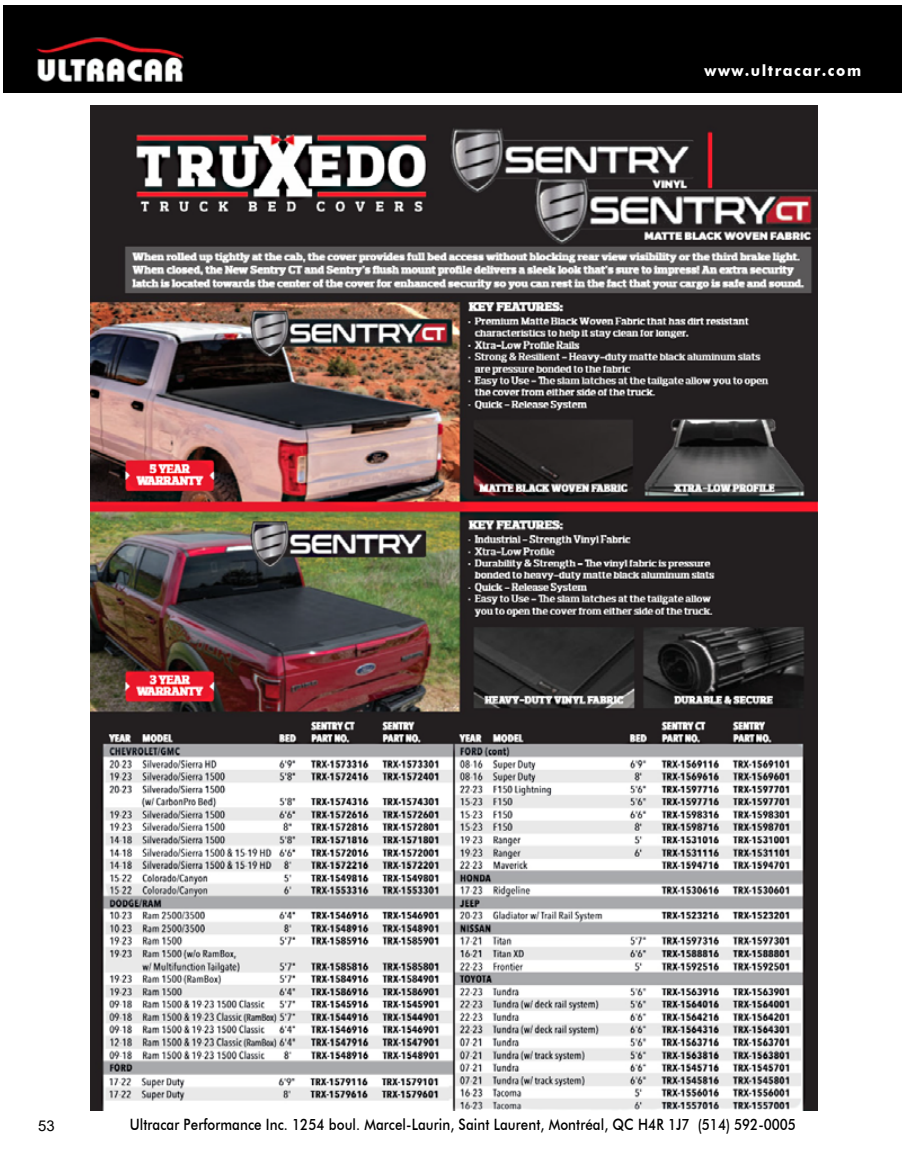
<style>
.page{position:relative;width:906px;height:1161px;background:#fff}
.page>*{position:absolute;margin:0;border:0;box-sizing:border-box;transform-origin:0 0}
.t1{font:500 15.6px "Futura BT";letter-spacing:.005em;color:#000;scale:.85 1}
.t2{font:700 15.6px "Futura Md BT";letter-spacing:.1em;color:#fff;scale:.95 1}
.t3{font:14.85px "Arial";color:#000}
</style>
<div class="page">
<div style="left:4px;top:5px;width:897px;height:87px;background:#000"></div>
<img style="left:36px;top:37px;width:148px;height:45px">
<img style="left:91px;top:105px;width:726px;height:1006px">
<p class="t2" style="left:704px;top:61px;width:166px">www.ultracar.com</p>
<p class="t3" style="left:38px;top:1115px;width:18px">53</p>
<p class="t1" style="left:130px;top:1115px;width:784px">Ultracar Performance Inc. 1254 boul. Marcel-Laurin, Saint Laurent, Montréal, QC H4R 1J7 (514) 592-0005</p>
</div>
